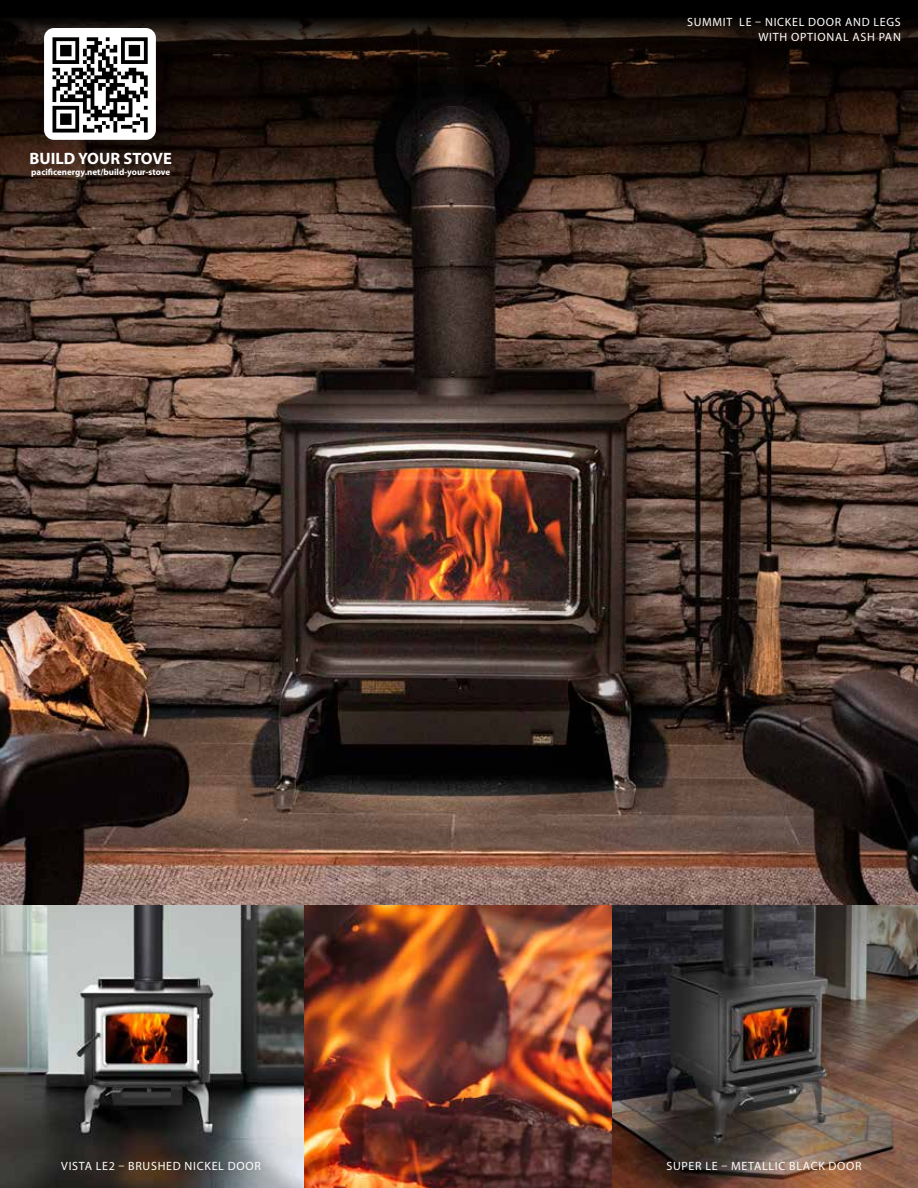
<style>
.page{position:relative;width:918px;height:1188px;background:#fff}
.page>*{position:absolute;margin:0;border:0;box-sizing:border-box;transform-origin:0 0}
.t1{font:700 16.5px "Myriad Pro";color:#fff}
.t2{font:12px/14.4px "Myriad Pro";letter-spacing:.06em;color:#fff;text-align:right}
.t3{font:700 9px "Myriad Pro";color:#fff}
</style>
<div class="page">
<img style="left:0;top:98px;width:918px;height:1090px">
<svg style="left:0;top:0;width:918px;height:98px;background:#0f0906"></svg>
<img style="left:0;top:908px;width:52px;height:279px">
<div style="left:44px;top:28px;width:112px;height:112px;background:#fff;border-radius:10px"></div>
<svg style="left:52px;top:37px;width:96px;height:96px"></svg>
<h1 class="t1" style="left:30px;top:148px;width:144px">BUILD YOUR STOVE</h1>
<p class="t3" style="left:31px;top:166px;width:141px">pacificenergy.net/build-your-stove</p>
<p class="t2" style="left:687px;top:15px;width:215px">SUMMIT LE – NICKEL DOOR AND LEGS<br>WITH OPTIONAL ASH PAN</p>
<p class="t2" style="left:61px;top:1159px;width:201px">VISTA LE2 – BRUSHED NICKEL DOOR</p>
<p class="t2" style="left:666px;top:1159px;width:197px">SUPER LE – METALLIC BLACK DOOR</p>
</div>
